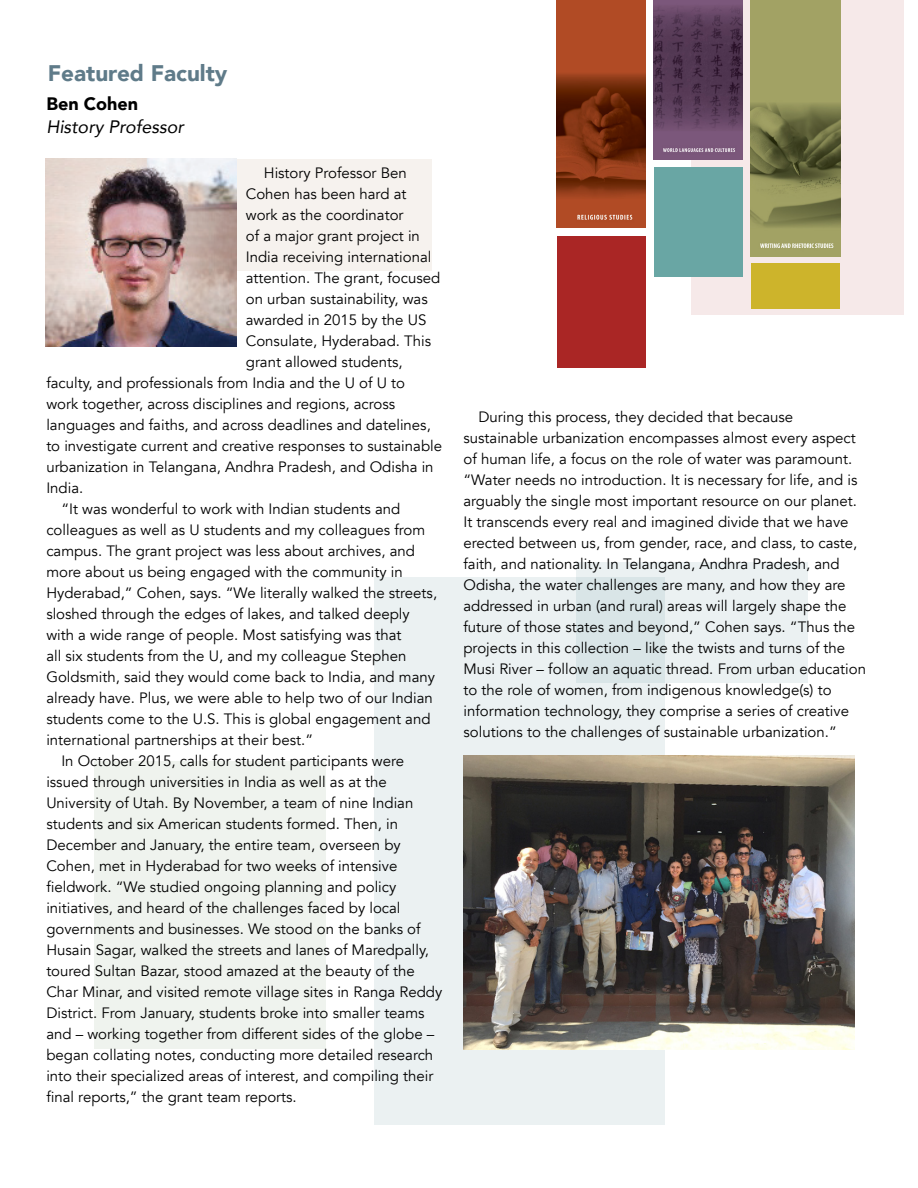
<style>
.page{position:relative;width:918px;height:1188px;background:#fff}
.page>*{position:absolute;margin:0;border:0;box-sizing:border-box;transform-origin:0 0}
.t1{font:900 22.5px "Avenir";color:#5f7b89}
.t2{font:italic 18px "Avenir";color:#000}
.t3{font:900 18px "Avenir";color:#000}
.t4{font:15px/21px "Avenir";color:#000}
</style>
<div class="page">
<div style="left:375px;top:577px;width:290px;height:547px;background:#ebf1f2"></div>
<div style="left:94px;top:761px;width:231px;height:288px;background:#eff3ee"></div>
<div style="left:576px;top:562px;width:231px;height:121px;background:linear-gradient(to right,#d9e5e7,#f0f5f5)"></div>
<div style="left:219px;top:160px;width:213px;height:111px;background:#f6f2ee"></div>
<div style="left:691px;top:0;width:213px;height:315px;background:#f6e9e9"></div>
<img style="left:45px;top:158px;width:191px;height:188px">
<img style="left:464px;top:756px;width:391px;height:293px">
<img style="left:556px;top:0;width:90px;height:227px">
<img style="left:653px;top:0;width:90px;height:159px">
<img style="left:750px;top:0;width:90px;height:257px">
<div style="left:654px;top:167px;width:88px;height:110px;background:#69a6a4"></div>
<div style="left:752px;top:263px;width:88px;height:46px;background:#cdb42b"></div>
<div style="left:558px;top:236px;width:88px;height:131px;background:#aa2625"></div>
<p class="t1" style="left:48px;top:54px;width:181px">Featured Faculty</p>
<p class="t3" style="left:46px;top:88px;width:93px">Ben Cohen</p>
<p class="t2" style="left:46px;top:115px;width:139px">History Professor</p>
<p class="t4" style="left:264px;top:162px;width:145px">History Professor Ben</p>
<p class="t4" style="left:246px;top:183px;width:162px">Cohen has been hard at</p>
<p class="t4" style="left:246px;top:204px;width:159px">work as the coordinator</p>
<p class="t4" style="left:246px;top:225px;width:176px">of a major grant project in</p>
<p class="t4" style="left:246px;top:246px;width:187px">India receiving international</p>
<p class="t4" style="left:246px;top:267px;width:196px">attention. The grant, focused</p>
<p class="t4" style="left:246px;top:288px;width:183px">on urban sustainability, was</p>
<p class="t4" style="left:246px;top:309px;width:182px">awarded in 2015 by the US</p>
<p class="t4" style="left:246px;top:330px;width:187px">Consulate, Hyderabad. This</p>
<p class="t4" style="left:246px;top:351px;width:158px">grant allowed students,</p>
<p class="t4" style="left:46px;top:372px;width:360px">faculty, and professionals from India and the U of U to</p>
<p class="t4" style="left:46px;top:393px;width:350px">work together, across disciplines and regions, across</p>
<p class="t4" style="left:46px;top:414px;width:386px">languages and faiths, and across deadlines and datelines,</p>
<p class="t4" style="left:46px;top:435px;width:397px">to investigate current and creative responses to sustainable</p>
<p class="t4" style="left:46px;top:456px;width:389px">urbanization in Telangana, Andhra Pradesh, and Odisha in</p>
<p class="t4" style="left:46px;top:477px;width:39px">India.</p>
<p class="t4" style="left:46px;top:498px;width:392px;text-indent:15px">“It was wonderful to work with Indian students and colleagues as well as U students and my colleagues from campus. The grant project was less about archives, and more about us being engaged with the community in Hyderabad,” Cohen, says. “We literally walked the streets, sloshed through the edges of lakes, and talked deeply with a wide range of people. Most satisfying was that<br>all six students from the U, and my colleague Stephen Goldsmith, said they would come back to India, and many already have. Plus, we were able to help two of our Indian students come to the U.S. This is global engagement and international partnerships at their best.”</p>
<p class="t4" style="left:46px;top:750px;width:397px;text-indent:15px">In October 2015, calls for student participants were issued through universities in India as well as at the University of Utah. By November, a team of nine Indian students and six American students formed. Then, in December and January, the entire team, overseen by Cohen, met in Hyderabad for two weeks of intensive fieldwork. “We studied ongoing planning and policy initiatives, and heard of the challenges faced by local governments and businesses. We stood on the banks of Husain Sagar, walked the streets and lanes of Maredpally, toured Sultan Bazar, stood amazed at the beauty of the Char Minar, and visited remote village sites in Ranga Reddy District. From January, students broke into smaller teams and – working together from different sides of the globe – began collating notes, conducting more detailed research into their specialized areas of interest, and compiling their final reports,” the grant team reports.</p>
<p class="t4" style="left:464px;top:407px;width:404px;text-indent:15px">During this process, they decided that because sustainable urbanization encompasses almost every aspect of human life, a focus on the role of water was paramount. “Water needs no introduction. It is necessary for life, and is arguably the single most important resource on our planet.<br>It transcends every real and imagined divide that we have erected between us, from gender, race, and class, to caste, faith, and nationality. In Telangana, Andhra Pradesh, and Odisha, the water challenges are many, and how they are addressed in urban (and rural) areas will largely shape the future of those states and beyond,” Cohen says. “Thus the projects in this collection – like the twists and turns of the Musi River – follow an aquatic thread. From urban education to the role of women, from indigenous knowledge(s) to information technology, they comprise a series of creative solutions to the challenges of sustainable urbanization.”</p>
</div>
